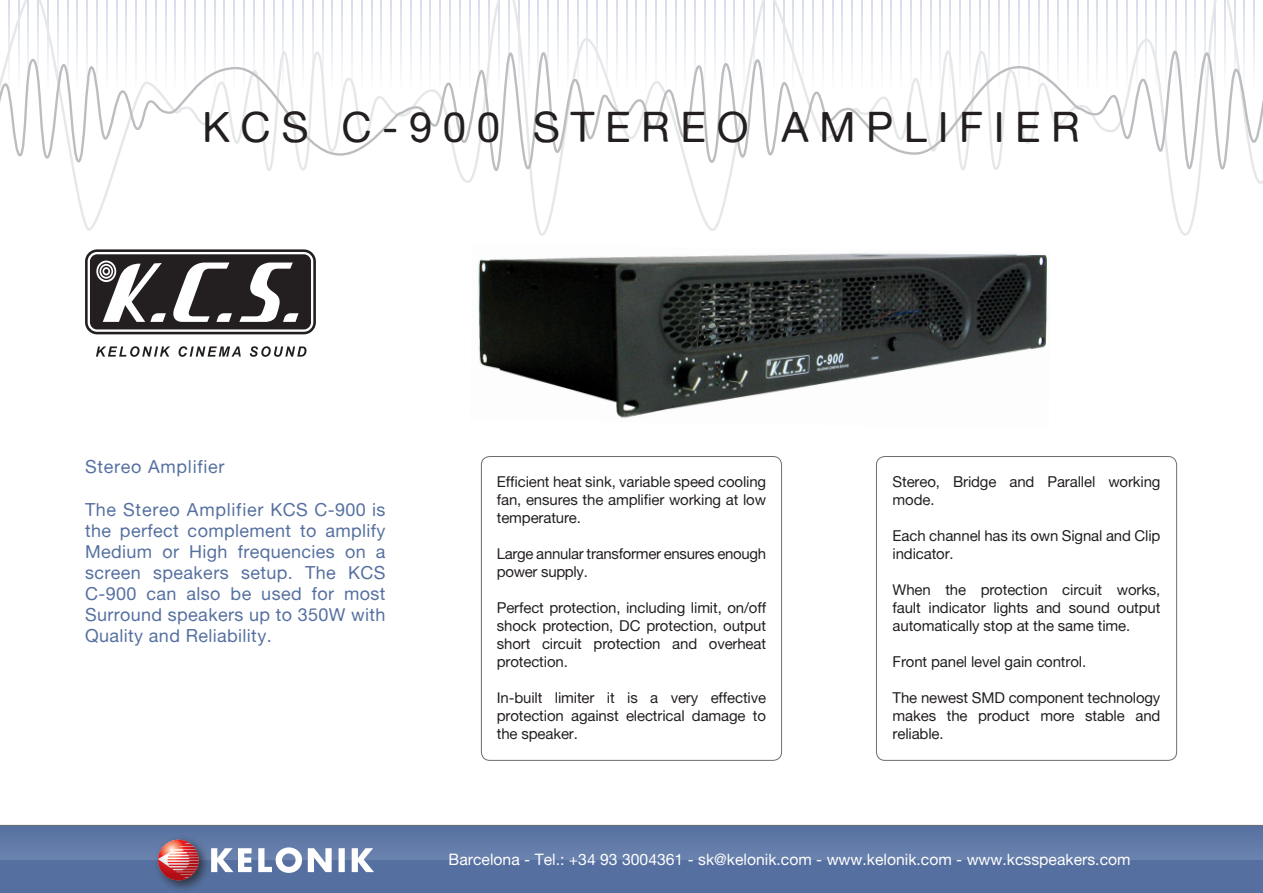
<style>
.page{position:relative;width:1263px;height:893px;background:#fff}
.page>*{position:absolute;margin:0;border:0;box-sizing:border-box;transform-origin:0 0}
.t1{font:42px "Alte Haas Grotesk";letter-spacing:.25em;color:#231f20}
.t2{font:18px/21px "Alte Haas Grotesk";letter-spacing:.02em;color:#5570a0;text-align:justify}
.t3{font:18px "Alte Haas Grotesk";letter-spacing:.04em;color:#5570a0}
.t4{font:15.75px "Alte Haas Grotesk";color:#fff}
.t5{font:15px/18px "Alte Haas Grotesk";letter-spacing:-.01em;color:#231f20;text-align:justify}
</style>
<div class="page">
<svg style="left:0;top:825px;width:1263px;height:68px;background:#5a74a2"></svg>
<div style="left:153px;top:835px;width:59px;height:58px;background:#231f20;opacity:.75"></div>
<svg style="left:158px;top:840px;width:41px;height:40px;background:#bb646a"></svg>
<svg style="left:211px;top:847px;width:163px;height:26px"></svg>
<svg style="left:8px;top:0;width:1255px;height:236px"></svg>
<svg style="left:0;top:49px;width:1263px;height:123px"></svg>
<div style="left:876px;top:456px;width:301px;height:305px;border:1px solid #6c6d70;border-radius:9px"></div>
<svg style="left:85px;top:249px;width:231px;height:85px;background:#383435"></svg>
<svg style="left:88px;top:252px;width:225px;height:80px"></svg>
<div style="left:90px;top:254px;width:221px;height:75px;background:#231f20;border-radius:7px"></div>
<svg style="left:96px;top:261px;width:202px;height:61px"></svg>
<svg style="left:96px;top:346px;width:210px;height:11px"></svg>
<img style="left:478px;top:253px;width:570px;height:165px">
<div style="left:481px;top:456px;width:301px;height:305px;border:1px solid #6c6d70;border-radius:9px"></div>
<p class="t1" style="left:202px;top:102px;width:879px">KCS C-900 STEREO AMPLIFIER</p>
<p class="t3" style="left:85px;top:456px;width:141px">Stereo Amplifier</p>
<p class="t2" style="left:85px;top:499px;width:302px">The Stereo Amplifier KCS C-900 is the perfect complement to amplify Medium or High frequencies on a screen speakers setup. The KCS C-900 can also be used for most Surround speakers up to 350W with Quality and Reliability.</p>
<p class="t5" style="left:497px;top:472px;width:271px">Efficient heat sink, variable speed cooling fan, ensures the amplifier working at low temperature.</p>
<p class="t5" style="left:497px;top:544px;width:271px">Large annular transformer ensures enough power supply.</p>
<p class="t5" style="left:497px;top:598px;width:271px">Perfect protection, including limit, on/off shock protection, DC protection, output short circuit protection and overheat protection.</p>
<p class="t5" style="left:497px;top:688px;width:271px">In-built limiter it is a very effective protection against electrical damage to the speaker.</p>
<p class="t5" style="left:892px;top:472px;width:269px">Stereo, Bridge and Parallel working mode.</p>
<p class="t5" style="left:892px;top:526px;width:269px">Each channel has its own Signal and Clip indicator.</p>
<p class="t5" style="left:892px;top:580px;width:269px">When the protection circuit works, fault indicator lights and sound output automatically stop at the same time.</p>
<p class="t5" style="left:892px;top:652px;width:195px">Front panel level gain control.</p>
<p class="t5" style="left:892px;top:688px;width:269px">The newest SMD component technology makes the product more stable and reliable.</p>
<p class="t4" style="left:449px;top:850px;width:683px">Barcelona - Tel.: +34 93 3004361 - sk@kelonik.com - www.kelonik.com - www.kcsspeakers.com</p>
</div>
